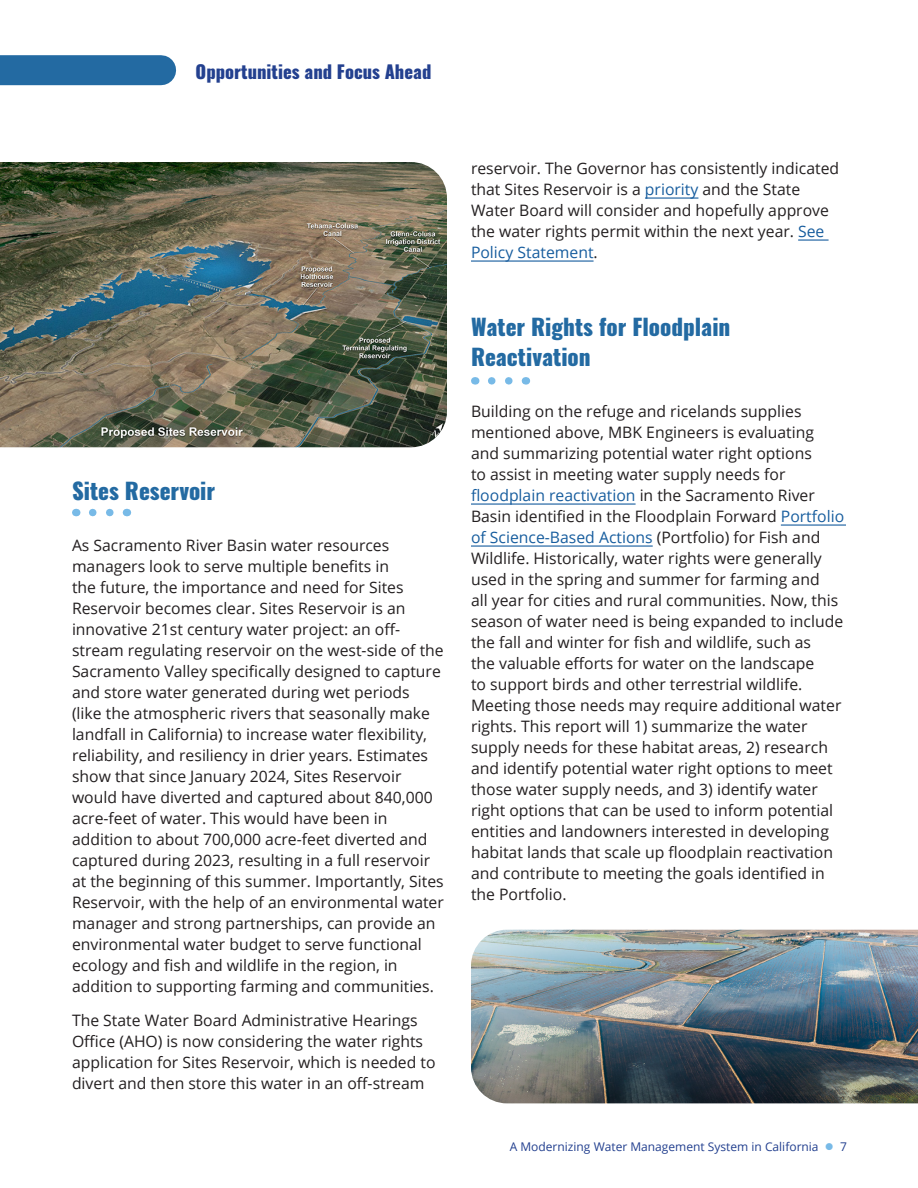
<style>
.page{position:relative;width:918px;height:1188px;background:#fff}
.page>*{position:absolute;margin:0;border:0;box-sizing:border-box;transform-origin:0 0}
.Paragraph_Style_1{font:800 22.5px/30px "Oswald";color:#236aa2}
.t1{font:800 18px "Oswald";color:#23408f}
.t2{font:15.75px/21px "Open Sans";color:#231f20}
.t3{font:12px "Open Sans";color:#23408f}
.s1{color:#175d9e}
.s2{color:#78bae7}
</style>
<div class="page">
<hr style="left:645px;top:197px;width:53px;height:2px;background:#175d9e">
<hr style="left:798px;top:239px;width:31px;height:2px;background:#175d9e">
<hr style="left:471px;top:260px;width:123px;height:2px;background:#175d9e">
<hr style="left:471px;top:503px;width:165px;height:2px;background:#175d9e">
<hr style="left:781px;top:524px;width:65px;height:2px;background:#175d9e">
<hr style="left:471px;top:545px;width:182px;height:2px;background:#175d9e">
<img style="left:0;top:162px;width:447px;height:285px">
<img style="left:471px;top:930px;width:447px;height:173px">
<div style="left:0;top:55px;width:161px;height:30px;background:#236aa2"></div>
<svg style="left:93px;top:509px;width:21px;height:7px"></svg>
<svg style="left:492px;top:377px;width:21px;height:8px"></svg>
<p class="t1" style="left:196px;top:59px;width:237px">Opportunities and Focus Ahead</p>
<p class="Paragraph_Style_1" style="left:72px;top:476px;width:145px">Sites Reservoir</p>
<p class="t2" style="left:72px;top:534px;width:373px">As Sacramento River Basin water resources managers look to serve multiple benefits in<br>the future, the importance and need for Sites Reservoir becomes clear. Sites Reservoir is an innovative 21st century water project: an off&shy;stream regulating reservoir on the west-side of the Sacramento Valley specifically designed to capture and store water generated during wet periods<br>(like the atmospheric rivers that seasonally make landfall in California) to increase water flexibility, reliability, and resiliency in drier years. Estimates show that since January 2024, Sites Reservoir would have diverted and captured about 840,000 acre-feet of water. This would have been in addition to about 700,000 acre-feet diverted and captured during 2023, resulting in a full reservoir at the beginning of this summer. Importantly, Sites Reservoir, with the help of an environmental water manager and strong partnerships, can provide an environmental water budget to serve functional ecology and fish and wildlife in the region, in addition to supporting farming and communities.</p>
<p class="t2" style="left:72px;top:1010px;width:365px">The State Water Board Administrative Hearings Office (AHO) is now considering the water rights application for Sites Reservoir, which is needed to divert and then store this water in an off-stream</p>
<p class="t2" style="left:471px;top:157px;width:370px">reservoir. The Governor has consistently indicated that Sites Reservoir is a <span class="s1">priority</span> and the State Water Board will consider and hopefully approve the water rights permit within the next year. <span class="s1">See Policy Statement</span>.</p>
<p class="Paragraph_Style_1" style="left:471px;top:313px;width:261px">Water Rights for Floodplain<br>Reactivation</p>
<p class="t2" style="left:471px;top:400px;width:375px">Building on the refuge and ricelands supplies mentioned above, MBK Engineers is evaluating and summarizing potential water right options<br>to assist in meeting water supply needs for <span class="s1">floodplain reactivation</span> in the Sacramento River Basin identified in the Floodplain Forward <span class="s1">Portfolio of Science-Based Actions</span> (Portfolio) for Fish and Wildlife. Historically, water rights were generally used in the spring and summer for farming and<br>all year for cities and rural communities. Now, this season of water need is being expanded to include the fall and winter for fish and wildlife, such as<br>the valuable efforts for water on the landscape<br>to support birds and other terrestrial wildlife.<br>Meeting those needs may require additional water rights. This report will 1) summarize the water supply needs for these habitat areas, 2) research and identify potential water right options to meet those water supply needs, and 3) identify water right options that can be used to inform potential entities and landowners interested in developing habitat lands that scale up floodplain reactivation and contribute to meeting the goals identified in the Portfolio.</p>
<p class="t3" style="left:510px;top:1139px;width:339px">A Modernizing Water Management System in California <span class="s2">●</span> 7</p>
</div>
